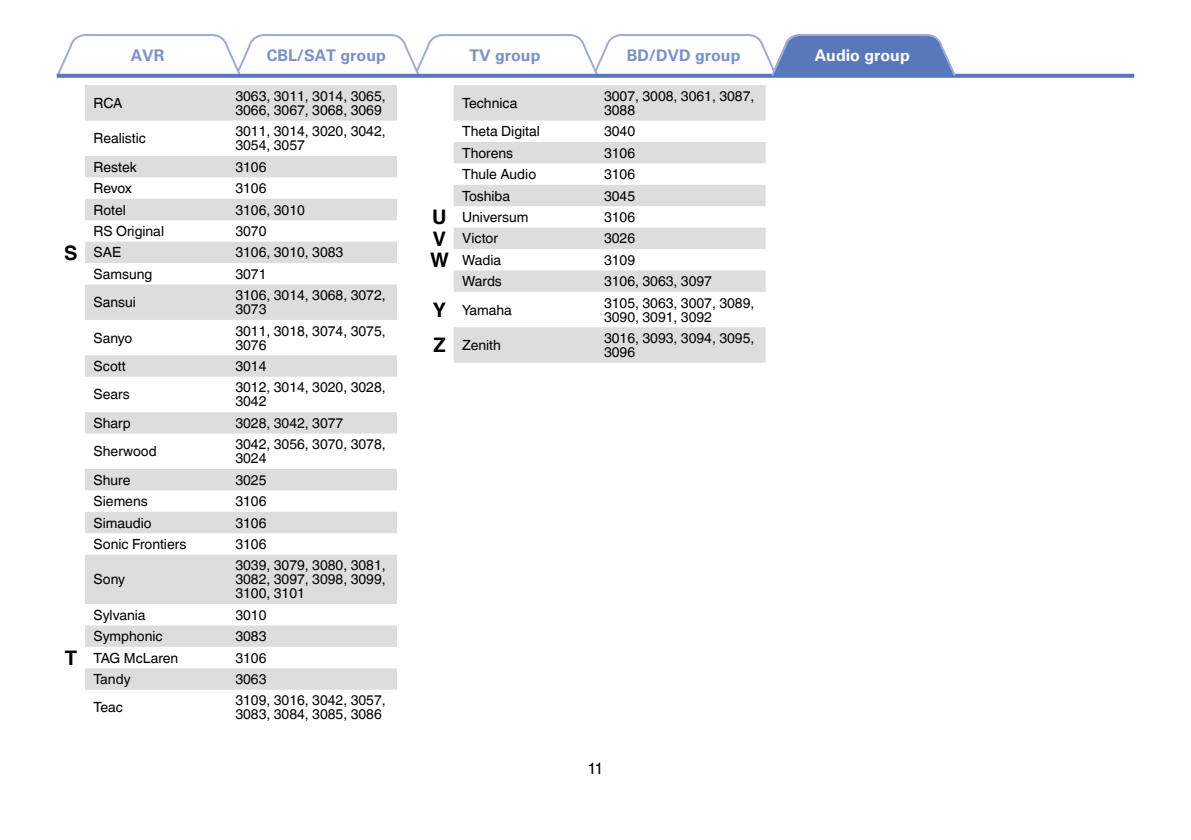
<style>
.page{position:relative;width:1191px;height:840px;background:#fff}
.page>*{position:absolute;margin:0;border:0;box-sizing:border-box;transform-origin:0 0}
.t1{font:700 16px "Univers LTCYR 65";color:#7c90c8}
.t2{font:700 16px "Univers LTCYR 65";color:#fff}
.t3{font:16px "Helvetica LT Std";color:#000}
.t4{font:14px/14px "Helvetica World";color:#000}
.s1{font-weight:700;font-size:20px}
</style>
<div class="page">
<svg style="left:957px;top:74px;width:177px;height:4px"></svg>
<svg style="left:56px;top:34px;width:901px;height:44px"></svg>
<svg style="left:85px;top:85px;width:312px;height:604px;fill:#dedfdf"></svg>
<svg style="left:454px;top:85px;width:311px;height:277px;fill:#dcdddd"></svg>
<p class="t1" style="left:131px;top:44px;width:35px">AVR</p>
<p class="t1" style="left:267px;top:44px;width:121px">CBL/SAT group</p>
<p class="t1" style="left:469px;top:44px;width:73px">TV group</p>
<p class="t1" style="left:626px;top:44px;width:115px">BD/DVD group</p>
<p class="t4" style="left:94px;top:96px;width:31px">RCA</p>
<p class="t4" style="left:235px;top:89px;width:152px">3063, 3011, 3014, 3065,<br>3066, 3067, 3068, 3069</p>
<p class="t4" style="left:94px;top:131px;width:54px">Realistic</p>
<p class="t4" style="left:235px;top:124px;width:152px">3011, 3014, 3020, 3042,<br>3054, 3057</p>
<p class="t4" style="left:94px;top:160px;width:45px">Restek</p>
<p class="t4" style="left:235px;top:160px;width:33px">3106</p>
<p class="t4" style="left:94px;top:181px;width:40px">Revox</p>
<p class="t4" style="left:235px;top:181px;width:33px">3106</p>
<p class="t4" style="left:94px;top:202px;width:34px">Rotel</p>
<p class="t4" style="left:235px;top:202px;width:71px">3106, 3010</p>
<p class="t4" style="left:94px;top:224px;width:72px">RS Original</p>
<p class="t4" style="left:235px;top:224px;width:33px">3070</p>
<p class="t4" style="left:64px;top:245px;width:58px"><span class="s1">S</span> SAE</p>
<p class="t4" style="left:235px;top:245px;width:110px">3106, 3010, 3083</p>
<p class="t4" style="left:94px;top:267px;width:60px">Samsung</p>
<p class="t4" style="left:235px;top:267px;width:33px">3071</p>
<p class="t4" style="left:94px;top:295px;width:44px">Sansui</p>
<p class="t4" style="left:235px;top:288px;width:152px">3106, 3014, 3068, 3072,<br>3073</p>
<p class="t4" style="left:94px;top:330px;width:40px">Sanyo</p>
<p class="t4" style="left:235px;top:323px;width:152px">3011, 3018, 3074, 3075,<br>3076</p>
<p class="t4" style="left:94px;top:359px;width:34px">Scott</p>
<p class="t4" style="left:235px;top:359px;width:33px">3014</p>
<p class="t4" style="left:94px;top:387px;width:38px">Sears</p>
<p class="t4" style="left:235px;top:380px;width:152px">3012, 3014, 3020, 3028,<br>3042</p>
<p class="t4" style="left:94px;top:416px;width:39px">Sharp</p>
<p class="t4" style="left:235px;top:416px;width:110px">3028, 3042, 3077</p>
<p class="t4" style="left:94px;top:444px;width:65px">Sherwood</p>
<p class="t4" style="left:235px;top:437px;width:152px">3042, 3056, 3070, 3078,<br>3024</p>
<p class="t4" style="left:94px;top:472px;width:38px">Shure</p>
<p class="t4" style="left:235px;top:472px;width:33px">3025</p>
<p class="t4" style="left:94px;top:494px;width:56px">Siemens</p>
<p class="t4" style="left:235px;top:494px;width:33px">3106</p>
<p class="t4" style="left:94px;top:515px;width:60px">Simaudio</p>
<p class="t4" style="left:235px;top:515px;width:33px">3106</p>
<p class="t4" style="left:94px;top:537px;width:94px">Sonic Frontiers</p>
<p class="t4" style="left:235px;top:537px;width:33px">3106</p>
<p class="t4" style="left:94px;top:572px;width:33px">Sony</p>
<p class="t4" style="left:235px;top:558px;width:152px;text-align:justify">3039, 3079, 3080, 3081, 3082, 3097, 3098, 3099, 3100, 3101</p>
<p class="t4" style="left:94px;top:607px;width:53px">Sylvania</p>
<p class="t4" style="left:235px;top:607px;width:33px">3010</p>
<p class="t4" style="left:94px;top:629px;width:71px">Symphonic</p>
<p class="t4" style="left:235px;top:629px;width:33px">3083</p>
<p class="t4" style="left:65px;top:650px;width:115px"><span class="s1">T</span> TAG McLaren</p>
<p class="t4" style="left:235px;top:650px;width:33px">3106</p>
<p class="t4" style="left:94px;top:671px;width:39px">Tandy</p>
<p class="t4" style="left:235px;top:671px;width:33px">3063</p>
<p class="t4" style="left:94px;top:700px;width:31px">Teac</p>
<p class="t4" style="left:235px;top:693px;width:152px">3109, 3016, 3042, 3057,<br>3083, 3084, 3085, 3086</p>
<p class="t4" style="left:462px;top:96px;width:57px">Technica</p>
<p class="t4" style="left:604px;top:89px;width:152px">3007, 3008, 3061, 3087,<br>3088</p>
<p class="t4" style="left:462px;top:124px;width:79px">Theta Digital</p>
<p class="t4" style="left:604px;top:124px;width:33px">3040</p>
<p class="t4" style="left:462px;top:146px;width:52px">Thorens</p>
<p class="t4" style="left:604px;top:146px;width:33px">3106</p>
<p class="t4" style="left:462px;top:167px;width:75px">Thule Audio</p>
<p class="t4" style="left:604px;top:167px;width:33px">3106</p>
<p class="t4" style="left:462px;top:188px;width:50px">Toshiba</p>
<p class="t4" style="left:604px;top:188px;width:33px">3045</p>
<p class="t4" style="left:432px;top:210px;width:97px"><span class="s1">U</span> Universum</p>
<p class="t4" style="left:604px;top:210px;width:33px">3106</p>
<p class="t4" style="left:433px;top:231px;width:66px"><span class="s1">V</span> Victor</p>
<p class="t4" style="left:604px;top:231px;width:33px">3026</p>
<p class="t4" style="left:430px;top:253px;width:73px"><span class="s1">W</span> Wadia</p>
<p class="t4" style="left:604px;top:253px;width:33px">3109</p>
<p class="t4" style="left:462px;top:274px;width:41px">Wards</p>
<p class="t4" style="left:604px;top:274px;width:110px">3106, 3063, 3097</p>
<p class="t4" style="left:433px;top:302px;width:80px"><span class="s1">Y</span> Yamaha</p>
<p class="t4" style="left:604px;top:295px;width:152px">3105, 3063, 3007, 3089,<br>3090, 3091, 3092</p>
<p class="t4" style="left:433px;top:338px;width:69px"><span class="s1">Z</span> Zenith</p>
<p class="t4" style="left:604px;top:331px;width:152px">3016, 3093, 3094, 3095,<br>3096</p>
<p class="t3" style="left:587px;top:758px;width:17px">11</p>
<p class="t2" style="left:814px;top:44px;width:97px">Audio group</p>
</div>
